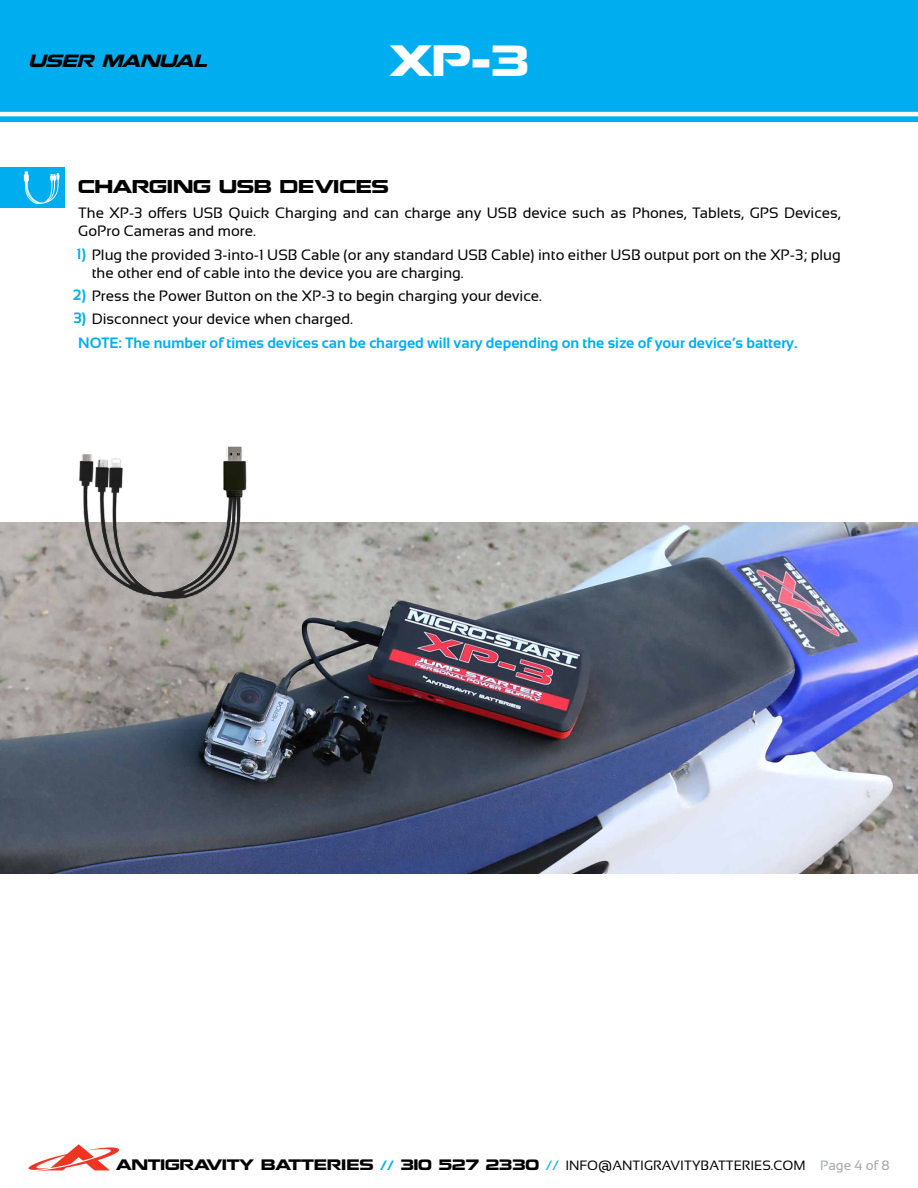
<style>
.page{position:relative;width:918px;height:1188px;background:#fff}
.page>*{position:absolute;margin:0;border:0;box-sizing:border-box;transform-origin:0 0}
.t1{font:39px "Nokia Kokia";color:#fff}
.t2{font:16.5px "Nokia Kokia";color:#000}
.t3{font:italic 15.75px "Nokia Kokia";color:#000}
.t4{font:15px/18px "Sansation";color:#000}
.t5{font:700 15px/23.4px "Sansation";color:#00aeef}
.t6{font:13.5px "Nokia Kokia";letter-spacing:-.01em;color:#000}
.s1{font-weight:700;color:#00aeef}
.s2{font-weight:400;color:#000}
.s3{font-family:"Sansation";font-weight:700;color:#00aeef}
.s4{font-family:"Sansation";color:#00aeef}
.s5{font-family:"Sansation"}
.s6{font-family:"Sansation";color:#a3a5a8}
</style>
<div class="page">
<div style="left:0;top:0;width:918px;height:122px;background:#00aeef"></div>
<hr style="left:0;top:112px;width:918px;height:4px;background:#fff">
<svg style="left:28px;top:1144px;width:91px;height:27px"></svg>
<div style="left:0;top:167px;width:64px;height:41px;background:#00aeef"></div>
<img style="left:0;top:522px;width:918px;height:351px">
<img style="left:79px;top:446px;width:168px;height:153px">
<svg style="left:24px;top:171px;width:35px;height:33px"></svg>
<p class="t3" style="left:28px;top:51px;width:185px">USER MANUAL</p>
<h1 class="t1" style="left:389px;top:37px;width:142px">XP-3</h1>
<p class="t2" style="left:78px;top:177px;width:312px">CHARGING USB DEVICES</p>
<p class="t4" style="left:78px;top:204px;width:764px">The XP-3 offers USB Quick Charging and can charge any USB device such as Phones, Tablets, GPS Devices,<br>GoPro Cameras and more.</p>
<p class="t4" style="left:92px;top:245px;width:751px;text-indent:-15px"><span class="s1">1)</span> Plug the provided 3-into-1 USB Cable (or any standard USB Cable) into either USB output port on the XP-3; plug the other end of cable into the device you are charging.</p>
<p class="t4" style="left:73px;top:287px;width:471px"><span class="s1">2)</span> Press the Power Button on the XP-3 to begin charging your device.</p>
<p class="t5" style="left:78px;top:307px;width:721px;text-indent:-5px">3) <span class="s2">Disconnect your device when charged.<br></span>NOTE: The number of times devices can be charged will vary depending on the size of your device’s battery.</p>
<p class="t6" style="left:116px;top:1156px;width:775px">ANTIGRAVITY BATTERIES <span class="s3">//</span> 310 527 2330 <span class="s4">//</span> <span class="s5">INFO@ANTIGRAVITYBATTERIES.COM</span> <span class="s6">Page 4 of 8</span></p>
</div>
